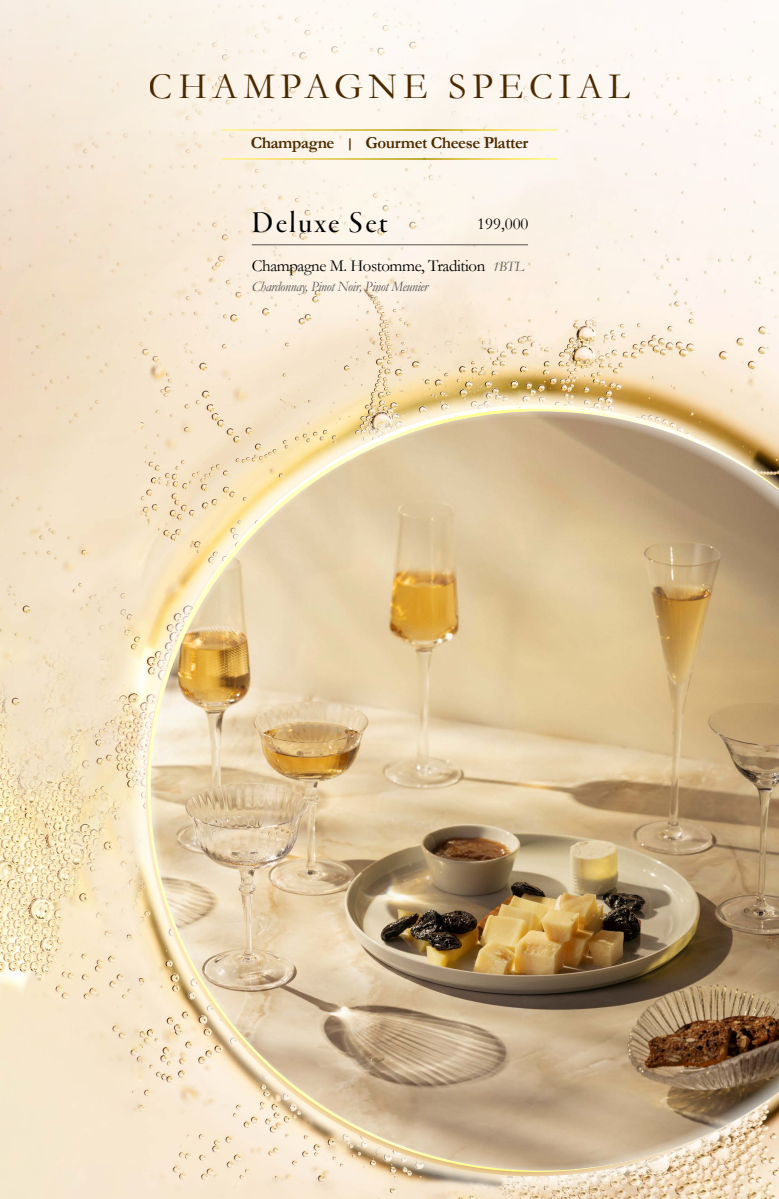
<style>
.page{position:relative;width:779px;height:1199px;background:#fff}
.page>*{position:absolute;margin:0;border:0;box-sizing:border-box;transform-origin:0 0}
.t1{font:37.5px "Garamond";letter-spacing:.15em;color:#4d2c00}
.t2{font:31.25px "Garamond Premr Pro Med Disp";letter-spacing:.075em;color:#000}
.t3{font:16.88px "Garamond";letter-spacing:-.025em;color:#000}
.t4{font:700 16.88px "Garamond";letter-spacing:-.025em;color:#4d2c00}
.t5{font:italic 14.38px "Garamond";letter-spacing:-.025em;color:#595757}
.s1{font-size:13.5px}
.s2{font-style:italic;font-size:14.38px;color:#595757}
</style>
<div class="page">
<img style="left:0;top:542px;width:778px;height:657px">
<img style="left:127px;top:542px;width:651px;height:654px">
<svg style="left:0;top:0;width:778px;height:542px"></svg>
<hr style="left:252px;top:245px;width:275px;height:1px;background:#595757">
<svg style="left:221px;top:130px;width:336px;height:1px"></svg>
<svg style="left:221px;top:159px;width:336px;height:1px"></svg>
<h1 class="t1" style="left:149px;top:61px;width:482px">CHAMPAGNE SPECIAL</h1>
<p class="t4" style="left:250px;top:132px;width:279px">Champagne <span class="s1">|</span> Gourmet Cheese Platter</p>
<h2 class="t2" style="left:252px;top:205px;width:137px">Deluxe Set</h2>
<p class="t3" style="left:252px;top:255px;width:273px">Champagne M. Hostomme, Tradition <span class="s2">1BTL</span></p>
<p class="t5" style="left:252px;top:276px;width:178px">Chardonnay, Pinot Noir, Pinot Meunier</p>
<p class="t3" style="left:477px;top:212px;width:53px">199,000</p>
</div>
